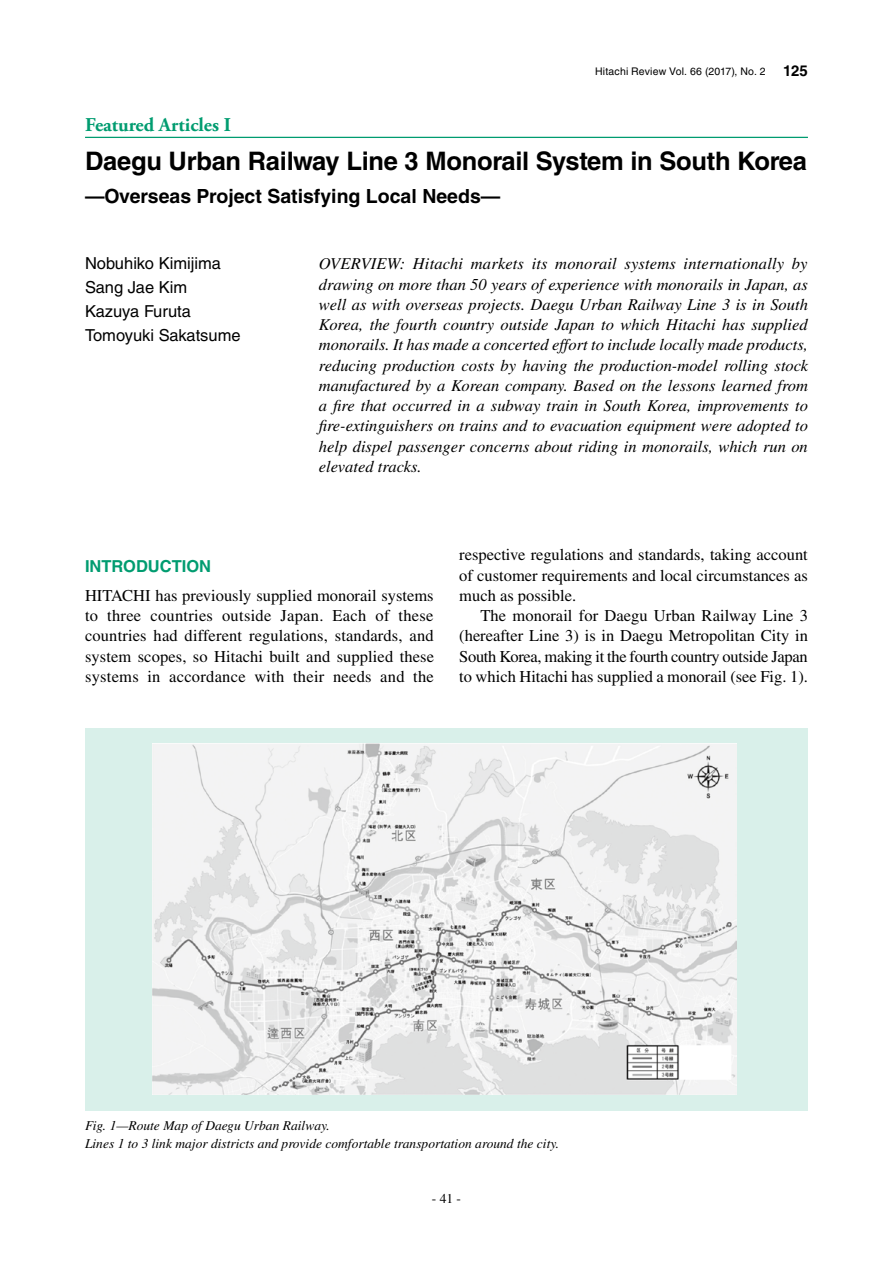
<style>
.page{position:relative;width:893px;height:1263px;background:#fff}
.page>*{position:absolute;margin:0;border:0;box-sizing:border-box;transform-origin:0 0}
.t1{font:700 25.5px "Helvetica LT Std";letter-spacing:-.01em;color:#000}
.t2{font:700 19.5px "Helvetica LT Std";color:#000}
.t3{font:700 19.5px "Adobe Garamond Pro";color:#009c70}
.t4{font:italic 16.5px/20.2px "Times LT Std";color:#000;text-align:justify}
.t5{font:16.5px/20.2px "Times LT Std";color:#000;text-align:justify}
.t6{font:16.5px/24px "Helvetica LT Std";color:#000}
.t7{font:700 16.5px "Helvetica LT Std";color:#009c70}
.t8{font:italic 13.5px/18px "Times LT Std";color:#000}
.t9{font:13.5px "Times LT Std";color:#000}
.t10{font:10.5px "Helvetica LT Std";letter-spacing:.015em;color:#000}
.s1{font-weight:700;font-size:15px}
</style>
<div class="page">
<hr style="left:85px;top:137px;width:723px;height:1px;background:#009c70">
<div style="left:85px;top:728px;width:723px;height:382px;background:#d9f0ea"></div>
<img style="left:153px;top:743px;width:583px;height:351px">
<p class="t3" style="left:85px;top:113px;width:147px">Featured Articles I</p>
<p class="t10" style="left:595px;top:65px;width:214px">Hitachi Review Vol. 66 (2017), No. 2 <span class="s1">125</span></p>
<h1 class="t1" style="left:85px;top:145px;width:723px">Daegu Urban Railway Line 3 Monorail System in South Korea</h1>
<p class="t2" style="left:85px;top:184px;width:417px">—Overseas Project Satisfying Local Needs—</p>
<p class="t6" style="left:85px;top:251px;width:157px">Nobuhiko Kimijima<br>Sang Jae Kim<br>Kazuya Furuta<br>Tomoyuki Sakatsume</p>
<p class="t4" style="left:319px;top:254px;width:491px">OVERVIEW: Hitachi markets its monorail systems internationally by drawing on more than 50 years of experience with monorails in Japan, as well as with overseas projects. Daegu Urban Railway Line 3 is in South Korea, the fourth country outside Japan to which Hitachi has supplied monorails. It has made a concerted effort to include locally made products, reducing production costs by having the production-model rolling stock manufactured by a Korean company. Based on the lessons learned from a fire that occurred in a subway train in South Korea, improvements to fire-extinguishers on trains and to evacuation equipment were adopted to help dispel passenger concerns about riding in monorails, which run on elevated tracks.</p>
<p class="t7" style="left:85px;top:556px;width:128px">INTRODUCTION</p>
<p class="t5" style="left:85px;top:585px;width:350px">HITACHI has previously supplied monorail systems to three countries outside Japan. Each of these countries had different regulations, standards, and system scopes, so Hitachi built and supplied these systems in accordance with their needs and the</p>
<p class="t5" style="left:459px;top:545px;width:350px">respective regulations and standards, taking account of customer requirements and local circumstances as much as possible.</p>
<p class="t5" style="left:459px;top:605px;width:350px;text-indent:21px">The monorail for Daegu Urban Railway Line 3 (hereafter Line 3) is in Daegu Metropolitan City in South Korea, making it the fourth country outside Japan to which Hitachi has supplied a monorail (see Fig. 1).</p>
<p class="t8" style="left:85px;top:1117px;width:475px">Fig. 1—Route Map of Daegu Urban Railway.<br>Lines 1 to 3 link major districts and provide comfortable transportation around the city.</p>
<p class="t9" style="left:432px;top:1190px;width:31px">- 41 -</p>
</div>
